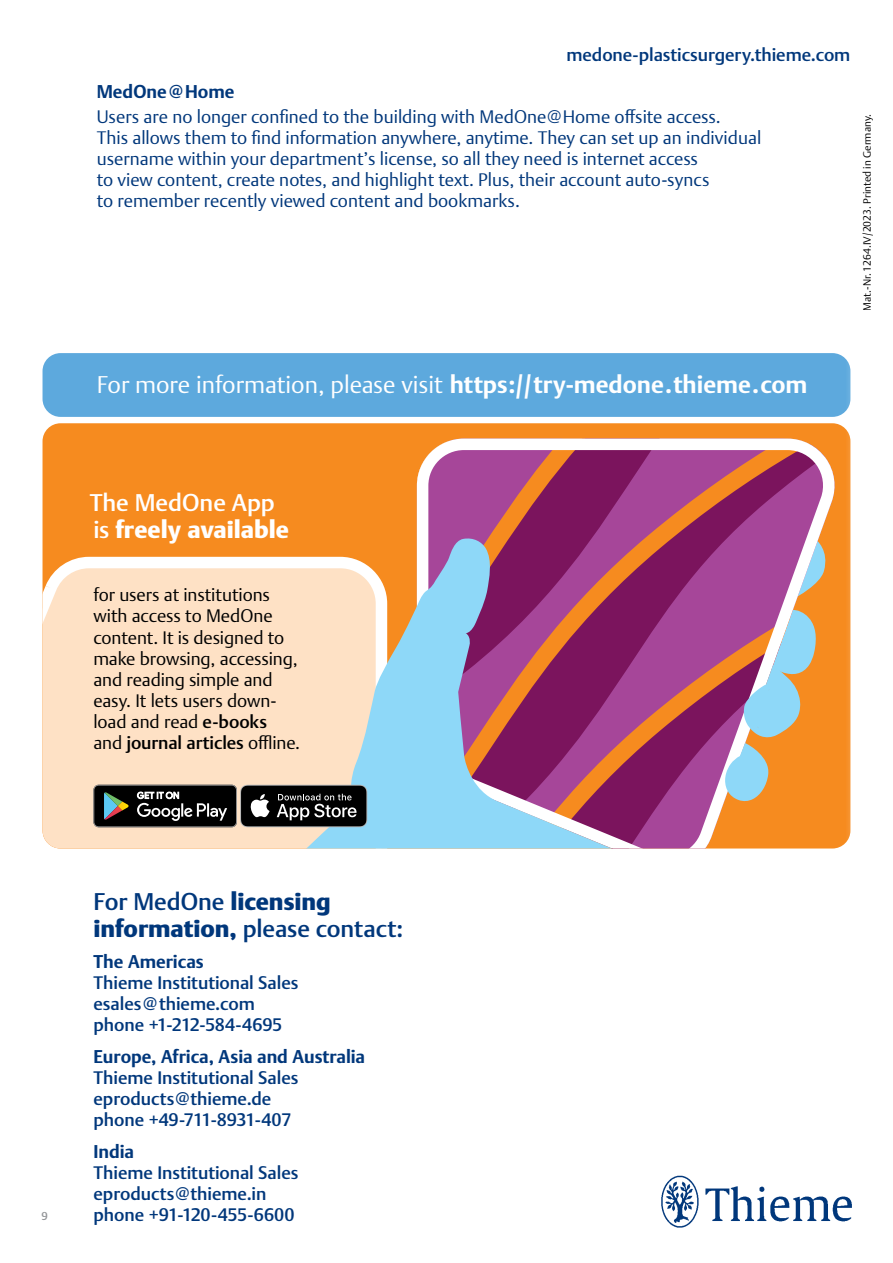
<style>
.page{position:relative;width:893px;height:1263px;background:#fff}
.page>*{position:absolute;margin:0;border:0;box-sizing:border-box;transform-origin:0 0}
.t1{font:300 24px "Thieme Argo 2011";color:#fff}
.t2{font:500 24px/27px "Thieme Argo 2011";letter-spacing:-.005em;color:#00377b}
.t3{font:900 24px/27px "Thieme Argo 2011";color:#fff}
.t4{font:300 18px/21px "Thieme Argo 2011";color:#00377b}
.t5{font:500 18px/21px "Thieme Argo 2011";letter-spacing:-.005em;color:#00377b}
.t6{font:300 18px/21px "Thieme Argo 2011";letter-spacing:-.01em;color:#000}
.t7{font:700 18px "Thieme Argo 2011";color:#00377b}
.t8{font:500 11.25px "Thieme Argo 2011";color:#939598}
.t9{font:300 10.5px "Thieme Argo 2011";color:#000}
.s1{font-weight:700}
.s2{font-weight:500}
.s3{font-weight:900}
</style>
<div class="page">
<img style="left:661px;top:1175px;width:191px;height:53px">
<div style="left:43px;top:423px;width:807px;height:421px;background:#f68b1f"></div>
<svg style="left:411px;top:433px;width:434px;height:415px;background:#b85d73"></svg>
<svg style="left:43px;top:551px;width:108px;height:297px;background:#fddfc1"></svg>
<svg style="left:151px;top:537px;width:472px;height:311px;background:#c6a6ac"></svg>
<svg style="left:725px;top:610px;width:94px;height:192px;background:#c19e8f"></svg>
<div style="left:43px;top:353px;width:807px;height:64px;background:#5da9dd;border-radius:18px"></div>
<svg style="left:93px;top:785px;width:274px;height:42px;background:#2f302f"></svg>
<p class="t7" style="left:97px;top:79px;width:139px">MedOne@Home</p>
<p class="t5" style="left:566px;top:43px;width:286px">medone-plasticsurgery.thieme.com</p>
<p class="t4" style="left:97px;top:106px;width:666px">Users are no longer confined to the building with MedOne @ Home offsite access.<br>This allows them to find information anywhere, anytime. They can set up an individual username within your department’s license, so all they need is internet access<br>to view content, create notes, and highlight text. Plus, their account auto-syncs<br>to remember recently viewed content and bookmarks.</p>
<p class="t9" style="left:860px;top:311px;width:198px;rotate:-90deg">Mat.-Nr. 1264.IV/2023. Printed in Germany.</p>
<h1 class="t1" style="left:97px;top:369px;width:712px">For more information, please visit <span class="s1">https:// try-medone . thieme . com</span></h1>
<h1 class="t3" style="left:90px;top:489px;width:201px"><span class="s2">The MedOne App is</span> freely available</h1>
<p class="t6" style="left:93px;top:584px;width:208px">for users at institutions with access to MedOne content. It is designed to make browsing, accessing, and reading simple and easy. It lets users down&shy;load and read <span class="s2">e-books </span>and <span class="s2">journal articles</span> offline.</p>
<p class="t8" style="left:41px;top:1209px;width:8px">9</p>
<h1 class="t2" style="left:94px;top:887px;width:311px">For MedOne <span class="s3">licensing information,</span> please contact:</h1>
<p class="t7" style="left:94px;top:950px;width:112px">The Americas</p>
<p class="t5" style="left:94px;top:972px;width:206px">Thieme Institutional Sales esales @ thieme.com phone +1-212-584-4695</p>
<p class="t7" style="left:94px;top:1044px;width:273px">Europe, Africa, Asia and Australia</p>
<p class="t5" style="left:94px;top:1067px;width:206px">Thieme Institutional Sales eproducts @ thieme.de phone +49-711-8931-407</p>
<p class="t7" style="left:94px;top:1139px;width:42px">India</p>
<p class="t5" style="left:94px;top:1161px;width:206px">Thieme Institutional Sales eproducts @ thieme.in phone +91-120-455-6600</p>
</div>
